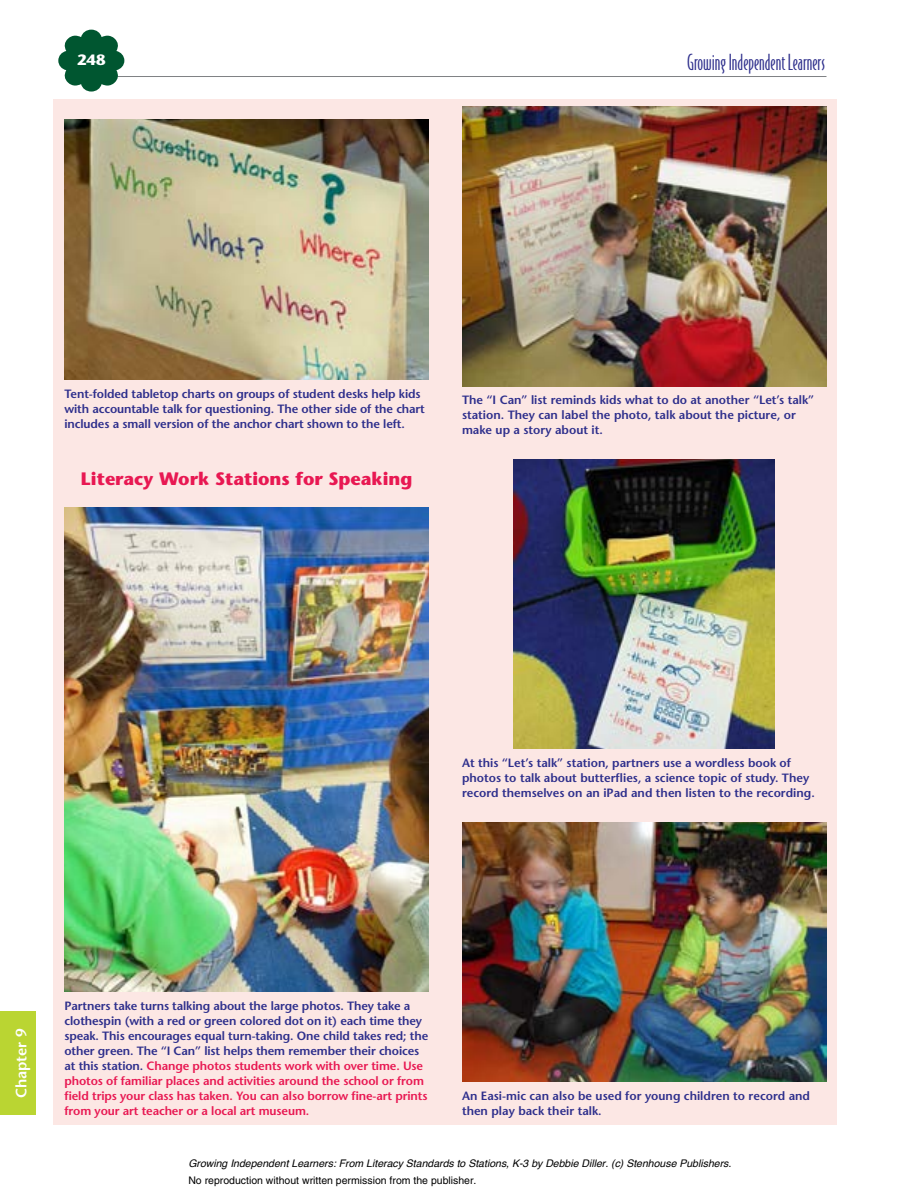
<style>
.page{position:relative;width:918px;height:1188px;background:#fff}
.page>*{position:absolute;margin:0;border:0;box-sizing:border-box;transform-origin:0 0}
.t1{font:21px "Bodega Sans Oldstyle";color:#2e2f8c}
.t2{font:700 18px "Stone Sans Std";color:#e81852}
.t3{font:600 15px "Stone Sans";color:#fff}
.t4{font:700 15px "Stone Sans";color:#fff}
.t5{font:600 12px/15px "Stone Sans";letter-spacing:-.01em;color:#2e2f8c}
.t6{font:italic 10.5px "Helvetica";color:#000}
.t7{font:10.5px "Helvetica";color:#000}
.s1{color:#e81852}
</style>
<div class="page">
<hr style="left:90px;top:76px;width:736px;height:1px;background:#808285">
<svg style="left:58px;top:30px;width:66px;height:62px"></svg>
<div style="left:0;top:1012px;width:36px;height:103px;background:#bad532"></div>
<div style="left:54px;top:99px;width:783px;height:1026px;background:#fce7e4"></div>
<img style="left:64px;top:119px;width:365px;height:261px">
<img style="left:64px;top:507px;width:365px;height:485px">
<img style="left:462px;top:106px;width:364px;height:280px">
<img style="left:514px;top:460px;width:261px;height:289px">
<img style="left:462px;top:822px;width:364px;height:260px">
<p class="t4" style="left:77px;top:50px;width:30px">248</p>
<h1 class="t1" style="left:687px;top:50px;width:140px">Growing Independent Learners</h1>
<p class="t5" style="left:64px;top:386px;width:362px">Tent-folded tabletop charts on groups of student desks help kids with accountable talk for questioning. The other side of the chart includes a small version of the anchor chart shown to the left.</p>
<h2 class="t2" style="left:81px;top:467px;width:333px">Literacy Work Stations for Speaking</h2>
<p class="t5" style="left:462px;top:392px;width:354px">The “I Can” list reminds kids what to do at another “Let’s talk” station. They can label the photo, talk about the picture, or make up a story about it.</p>
<p class="t5" style="left:462px;top:755px;width:354px">At this “Let’s talk” station, partners use a wordless book of photos to talk about butterflies, a science topic of study. They record themselves on an iPad and then listen to the recording.</p>
<p class="t3" style="left:12px;top:1098px;width:71px;rotate:-90deg">Chapter 9</p>
<p class="t5" style="left:64px;top:998px;width:365px">Partners take turns talking about the large photos. They take a clothespin (with a red or green colored dot on it) each time they speak. This encourages equal turn-taking. One child takes red; the other green. The “I Can” list helps them remember their choices at this station. <span class="s1">Change photos students work with over time. Use photos of familiar places and activities around the school or from field trips your class has taken. You can also borrow fine-art prints from your art teacher or a local art museum.</span></p>
<p class="t5" style="left:462px;top:1088px;width:350px">An Easi-mic can also be used for young children to record and then play back their talk.</p>
<p class="t6" style="left:188px;top:1155px;width:545px">Growing Independent Learners: From Literacy Standards to Stations, K-3 by Debbie Diller. (c) Stenhouse Publishers.</p>
<p class="t7" style="left:188px;top:1174px;width:290px">No reproduction without written permission from the publisher.</p>
</div>
